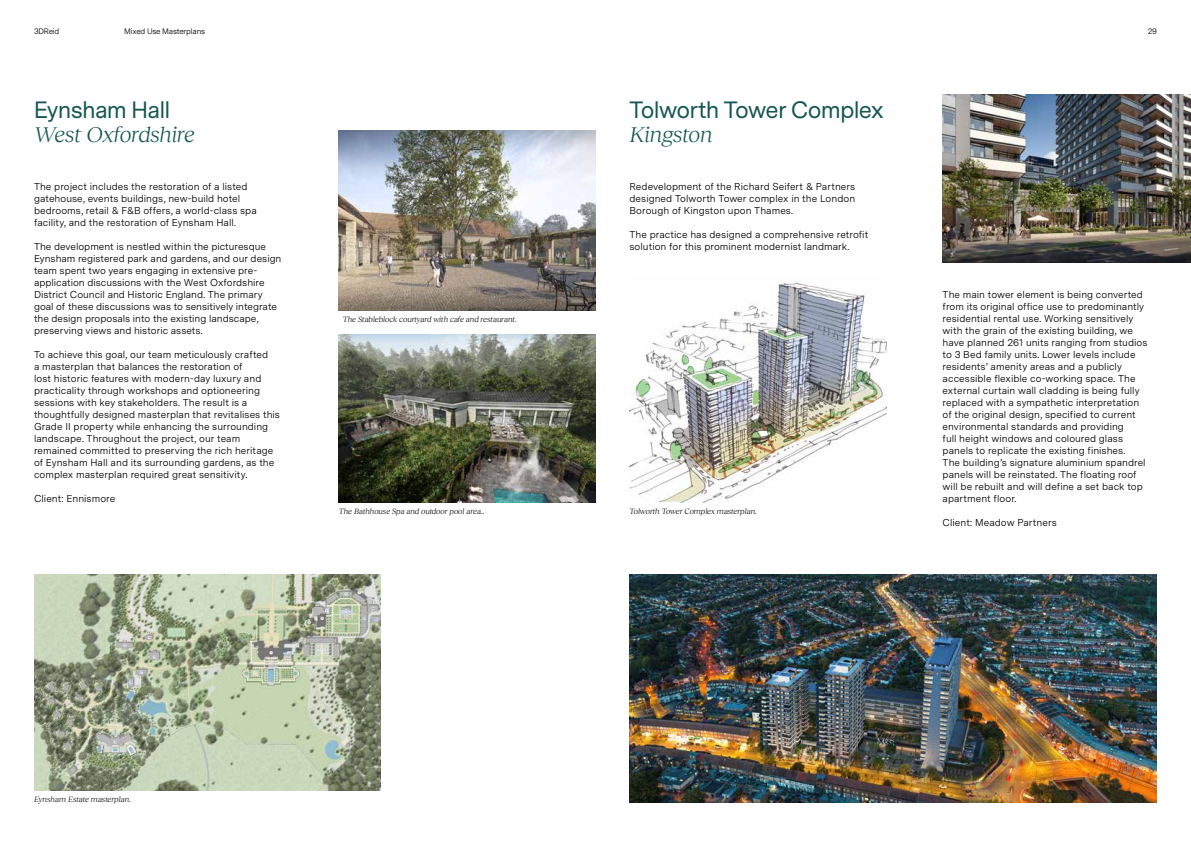
<style>
.page{position:relative;width:1191px;height:842px;background:#fff}
.page>*{position:absolute;margin:0;border:0;box-sizing:border-box;transform-origin:0 0}
.t1{font:22px "Messina Sans";letter-spacing:-.005em;color:#165755}
.t2{font:italic 22px "Reckless Neue";letter-spacing:-.01em;color:#165755}
.t3{font:10px/12px "Messina Sans";letter-spacing:.005em;color:#000}
.t4{font:italic 8px "Reckless Neue";color:#000}
.t5{font:8px "Messina Sans";letter-spacing:-.03em;color:#000}
</style>
<div class="page">
<img style="left:629px;top:282px;width:257px;height:220px">
<img style="left:629px;top:574px;width:528px;height:228px">
<img style="left:942px;top:94px;width:249px;height:168px">
<img style="left:34px;top:574px;width:347px;height:216px">
<img style="left:339px;top:334px;width:256px;height:168px">
<img style="left:339px;top:130px;width:256px;height:180px">
<p class="t5" style="left:34px;top:25px;width:27px">3DReid</p>
<p class="t5" style="left:124px;top:25px;width:82px">Mixed Use Masterplans</p>
<p class="t5" style="left:1147px;top:25px;width:11px">29</p>
<h1 class="t1" style="left:34px;top:95px;width:138px">Eynsham Hall</h1>
<h1 class="t2" style="left:34px;top:119px;width:162px">West Oxfordshire</h1>
<p class="t3" style="left:34px;top:180px;width:224px">The project includes the restoration of a listed gatehouse, events buildings, new-build hotel bedrooms, retail &amp; F&amp;B offers, a world-class spa facility, and the restoration of Eynsham Hall.</p>
<p class="t3" style="left:34px;top:240px;width:249px">The development is nestled within the picturesque Eynsham registered park and gardens, and our design team spent two years engaging in extensive pre&shy;application discussions with the West Oxfordshire District Council and Historic England. The primary goal of these discussions was to sensitively integrate the design proposals into the existing landscape, preserving views and historic assets.</p>
<p class="t3" style="left:34px;top:348px;width:247px">To achieve this goal, our team meticulously crafted<br>a masterplan that balances the restoration of<br>lost historic features with modern-day luxury and practicality through workshops and optioneering sessions with key stakeholders. The result is a thoughtfully designed masterplan that revitalises this Grade II property while enhancing the surrounding landscape. Throughout the project, our team remained committed to preserving the rich heritage of Eynsham Hall and its surrounding gardens, as the complex masterplan required great sensitivity.</p>
<p class="t3" style="left:34px;top:492px;width:83px">Client: Ennismore</p>
<p class="t4" style="left:343px;top:314px;width:175px">The Stableblock courtyard with cafe and restaurant.</p>
<p class="t4" style="left:339px;top:506px;width:147px">The Bathhouse Spa and outdoor pool area..</p>
<p class="t4" style="left:34px;top:794px;width:99px">Eynsham Estate masterplan.</p>
<h1 class="t1" style="left:629px;top:95px;width:256px">Tolworth Tower Complex</h1>
<h1 class="t2" style="left:629px;top:119px;width:85px">Kingston</h1>
<p class="t3" style="left:629px;top:180px;width:227px;text-align:justify">Redevelopment of the Richard Seifert &amp; Partners designed Tolworth Tower complex in the London Borough of Kingston upon Thames.</p>
<p class="t3" style="left:629px;top:228px;width:240px">The practice has designed a comprehensive retrofit solution for this prominent modernist landmark.</p>
<p class="t4" style="left:629px;top:506px;width:129px">Tolworth Tower Complex masterplan.</p>
<p class="t3" style="left:942px;top:288px;width:206px">The main tower element is being converted from its original office use to predominantly residential rental use. Working sensitively with the grain of the existing building, we have planned 261 units ranging from studios to 3 Bed family units. Lower levels include residents’ amenity areas and a publicly accessible flexible co-working space. The external curtain wall cladding is being fully replaced with a sympathetic interpretation of the original design, specified to current environmental standards and providing<br>full height windows and coloured glass panels to replicate the existing finishes.<br>The building’s signature aluminium spandrel panels will be reinstated. The floating roof will be rebuilt and will define a set back top apartment floor.</p>
<p class="t3" style="left:942px;top:516px;width:116px">Client: Meadow Partners</p>
</div>
